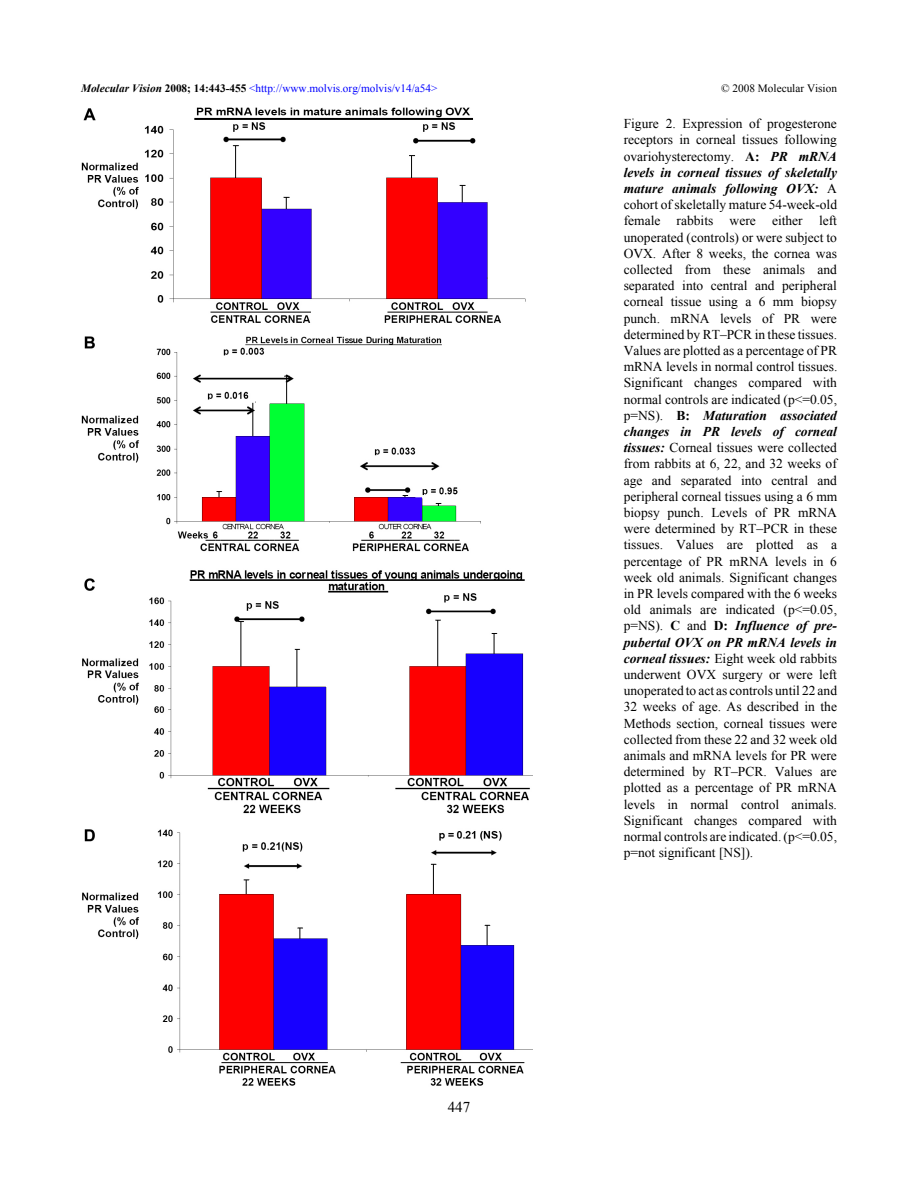
<style>
.page{position:relative;width:918px;height:1188px;background:#fff}
.page>*{position:absolute;margin:0;border:0;box-sizing:border-box;transform-origin:0 0}
.t1{font:15px "Times New Roman";color:#000}
.t2{font:13.5px/16.2px "Times New Roman";color:#000;text-align:justify}
.t3{font:11.25px "Times New Roman";color:#00f}
.t4{font:11.25px "Times New Roman";color:#000}
.s1{font-weight:700;font-style:italic;color:#000}
.s2{font-weight:700;color:#000}
.s3{font-weight:700}
.s4{font-weight:700;font-style:italic}
</style>
<div class="page">
<img style="left:81px;top:108px;width:452px;height:978px">
<p class="t3" style="left:81px;top:80px;width:358px"><span class="s1">Molecular Vision</span> <span class="s2">2008; 14:443-455</span> &lt;http://www.molvis.org/molvis/v14/a54&gt;</p>
<p class="t4" style="left:721px;top:80px;width:117px">© 2008 Molecular Vision</p>
<p class="t1" style="left:448px;top:1097px;width:24px">447</p>
<p class="t2" style="left:624px;top:115px;width:215px">Figure 2. Expression of progesterone receptors in corneal tissues following ovariohysterectomy. <span class="s3">A:</span> <span class="s4">PR mRNA levels in corneal tissues of skeletally mature animals following OVX:</span> A cohort of skeletally mature 54-week-old female rabbits were either left unoperated (controls) or were subject to OVX. After 8 weeks, the cornea was collected from these animals and separated into central and peripheral corneal tissue using a 6 mm biopsy punch. mRNA levels of PR were determined by RT–PCR in these tissues.<br>Values are plotted as a percentage of PR mRNA levels in normal control tissues.<br>Significant changes compared with normal controls are indicated (p&lt;=0.05, p=NS). <span class="s3">B:</span> <span class="s4">Maturation associated changes in PR levels of corneal tissues:</span> Corneal tissues were collected from rabbits at 6, 22, and 32 weeks of age and separated into central and peripheral corneal tissues using a 6 mm biopsy punch. Levels of PR mRNA were determined by RT–PCR in these tissues. Values are plotted as a percentage of PR mRNA levels in 6 week old animals. Significant changes in PR levels compared with the 6 weeks old animals are indicated (p&lt;=0.05, p=NS). <span class="s3">C</span> and <span class="s3">D:</span> <span class="s4">Influence of pre&shy;pubertal OVX on PR mRNA levels in corneal tissues:</span> Eight week old rabbits underwent OVX surgery or were left unoperated to act as controls until 22 and 32 weeks of age. As described in the Methods section, corneal tissues were collected from these 22 and 32 week old animals and mRNA levels for PR were determined by RT–PCR. Values are plotted as a percentage of PR mRNA levels in normal control animals.<br>Significant changes compared with normal controls are indicated. (p&lt;=0.05, p=not significant [NS]).</p>
</div>
